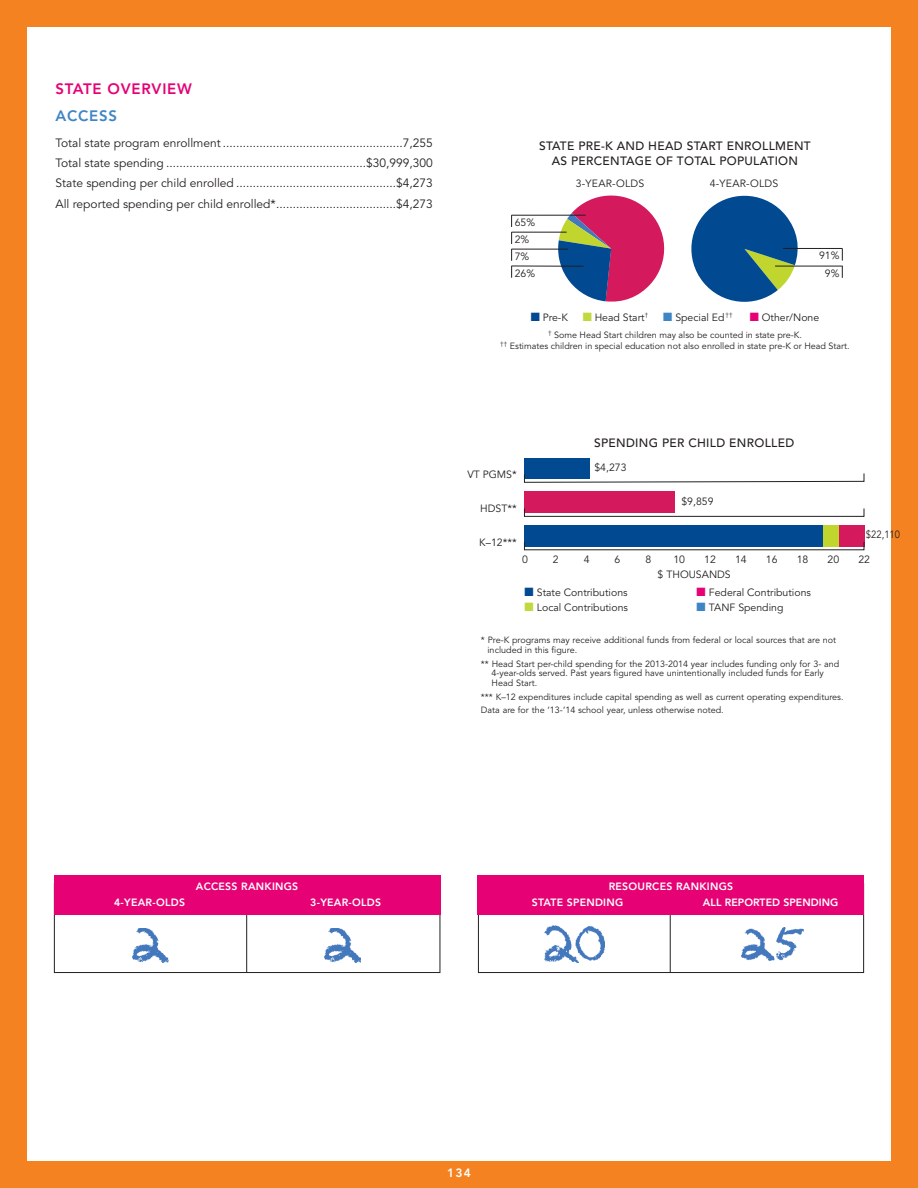
<style>
.page{position:relative;width:918px;height:1188px;background:#f58220}
.page>*{position:absolute;margin:0;border:0;box-sizing:border-box;transform-origin:0 0}
.t1{font:800 15px "Avenir";letter-spacing:.05em;color:#e60275}
.t2{font:800 15px "Avenir";letter-spacing:.05em;color:#3e85c5}
.t3{font:12px/20.4px "Avenir";color:#231f20;text-align:justify}
.t4{font:500 12px/15px "Avenir";letter-spacing:.025em;color:#231f20;text-align:center}
.t5{font:800 12px "Avenir";color:#fff}
.t6{font:10.5px/17.1px "Avenir";color:#231f20}
.t7{font:800 10.5px/16.5px "Avenir";letter-spacing:.025em;color:#fff}
.t8{font:10.5px "Avenir";letter-spacing:.025em;color:#231f20}
.t9{font:800 10.5px "Avenir";letter-spacing:.005em;color:#fff}
.t10{font:10.5px "Avenir";color:#231f20;scale:.9 1}
.t11{font:9px/9.8px "Avenir";color:#231f20}
.s1{color:#014990}
.s2{color:#c2d83f}
.s3{color:#3e85c5}
.s4{color:#e60275}
</style>
<div class="page">
<div style="left:27px;top:27px;width:864px;height:1134px;background:#fff"></div>
<div style="left:524px;top:458px;width:66px;height:21px;background:#014990"></div>
<div style="left:524px;top:492px;width:151px;height:20px;background:#d5195d"></div>
<div style="left:839px;top:526px;width:25px;height:20px;background:#d5195d"></div>
<div style="left:823px;top:526px;width:16px;height:20px;background:#c1d52f"></div>
<div style="left:524px;top:526px;width:299px;height:20px;background:#014990"></div>
<svg style="left:524px;top:473px;width:340px;height:10px"></svg>
<div style="left:524px;top:508px;width:340px;height:9px;border:1px solid #231f20"></div>
<div style="left:54px;top:883px;width:386px;height:90px;border:1px solid #231f20"></div>
<hr style="left:246px;top:886px;width:1px;height:87px;background:#231f20">
<div style="left:54px;top:875px;width:386px;height:39px;background:#e60275"></div>
<div style="left:478px;top:883px;width:386px;height:90px;border:1px solid #231f20"></div>
<hr style="left:670px;top:886px;width:1px;height:87px;background:#231f20">
<div style="left:478px;top:875px;width:386px;height:39px;background:#e60275"></div>
<img style="left:544px;top:926px;width:60px;height:36px">
<img style="left:325px;top:928px;width:36px;height:34px">
<img style="left:132px;top:928px;width:36px;height:34px">
<img style="left:742px;top:927px;width:61px;height:33px">
<svg style="left:555px;top:195px;width:110px;height:107px"></svg>
<svg style="left:691px;top:195px;width:107px;height:107px"></svg>
<hr style="left:511px;top:232px;width:56px;height:1px;background:#231f20">
<hr style="left:511px;top:215px;width:75px;height:1px;background:#231f20">
<hr style="left:512px;top:249px;width:56px;height:1px;background:#231f20">
<svg style="left:511px;top:215px;width:1px;height:63px"></svg>
<hr style="left:512px;top:266px;width:72px;height:1px;background:#231f20">
<hr style="left:775px;top:266px;width:68px;height:1px;background:#231f20">
<svg style="left:842px;top:249px;width:1px;height:29px"></svg>
<hr style="left:783px;top:248px;width:60px;height:1px;background:#231f20">
<h1 class="t1" style="left:56px;top:82px;width:138px">STATE OVERVIEW</h1>
<h1 class="t2" style="left:55px;top:109px;width:63px">ACCESS</h1>
<p class="t3" style="left:55px;top:133px;width:379px">Total state program enrollment ......................................................7,255<br>Total state spending ............................................................$30,999,300<br>State spending per child enrolled ................................................$4,273<br>All reported spending per child enrolled*....................................$4,273</p>
<h2 class="t4" style="left:539px;top:139px;width:273px">STATE PRE-K AND HEAD START ENROLLMENT<br>AS PERCENTAGE OF TOTAL POPULATION</h2>
<p class="t6" style="left:515px;top:215px;width:22px">65%</p>
<p class="t6" style="left:515px;top:231px;width:16px">2%<br>7%</p>
<p class="t6" style="left:515px;top:265px;width:22px">26%</p>
<p class="t8" style="left:576px;top:179px;width:70px">3-YEAR-OLDS</p>
<p class="t8" style="left:710px;top:179px;width:70px">4-YEAR-OLDS</p>
<p class="t6" style="left:819px;top:248px;width:22px;text-align:center">91%<br>9%</p>
<p class="t6" style="left:531px;top:310px;width:119px"><span class="s1">■</span> Pre-K <span class="s2">■</span> Head Start<sup>†</sup></p>
<p class="t6" style="left:663px;top:310px;width:71px"><span class="s3">■</span> Special Ed <sup>††</sup></p>
<p class="t6" style="left:750px;top:310px;width:71px"><span class="s4">■</span> Other/None</p>
<p class="t11" style="left:500px;top:331px;width:351px;line-height:10.5px;text-align:center"><sup>†</sup> Some Head Start children may also be counted in state pre-K.<br><sup>††</sup> Estimates children in special education not also enrolled in state pre-K or Head Start.</p>
<p class="t6" style="left:467px;top:467px;width:51px">VT PGMS*</p>
<p class="t6" style="left:480px;top:501px;width:38px">HDST**</p>
<p class="t6" style="left:479px;top:535px;width:39px">K–12***</p>
<h2 class="t4" style="left:594px;top:436px;width:202px">SPENDING PER CHILD ENROLLED</h2>
<p class="t6" style="left:594px;top:459px;width:34px">$4,273</p>
<p class="t6" style="left:681px;top:493px;width:34px">$9,859</p>
<p class="t10" style="left:866px;top:530px;width:39px">$22,110</p>
<p class="t6" style="left:522px;top:552px;width:7px">0</p>
<p class="t6" style="left:553px;top:552px;width:7px">2</p>
<p class="t6" style="left:584px;top:552px;width:7px">4</p>
<p class="t6" style="left:615px;top:552px;width:7px">6</p>
<p class="t6" style="left:645px;top:552px;width:7px">8</p>
<p class="t6" style="left:673px;top:552px;width:13px">10</p>
<p class="t6" style="left:704px;top:552px;width:13px">12</p>
<p class="t6" style="left:735px;top:552px;width:13px">14</p>
<p class="t6" style="left:766px;top:552px;width:13px">16</p>
<p class="t6" style="left:797px;top:552px;width:13px">18</p>
<p class="t6" style="left:828px;top:552px;width:13px">20</p>
<p class="t6" style="left:858px;top:552px;width:13px">22</p>
<p class="t6" style="left:524px;top:585px;width:105px"><span class="s1">■</span> State Contributions</p>
<p class="t6" style="left:524px;top:600px;width:105px"><span class="s2">■</span> Local Contributions</p>
<p class="t6" style="left:658px;top:567px;width:75px">$ THOUSANDS</p>
<p class="t6" style="left:697px;top:585px;width:116px"><span class="s4">■</span> Federal Contributions</p>
<p class="t6" style="left:697px;top:600px;width:88px"><span class="s3">■</span> TANF Spending</p>
<p class="t11" style="left:488px;top:636px;width:350px;text-indent:-7px">* Pre-K programs may receive additional funds from federal or local sources that are not included in this figure.</p>
<p class="t11" style="left:492px;top:659px;width:349px;text-indent:-11px">** Head Start per-child spending for the 2013-2014 year includes funding only for 3- and<br>4-year-olds served. Past years figured have unintentionally included funds for Early<br>Head Start.</p>
<p class="t11" style="left:481px;top:691px;width:364px;line-height:13.5px">*** K–12 expenditures include capital spending as well as current operating expenditures.<br>Data are for the ‘13-’14 school year, unless otherwise noted.</p>
<p class="t7" style="left:196px;top:879px;width:104px">ACCESS RANKINGS</p>
<p class="t7" style="left:114px;top:895px;width:72px">4-YEAR-OLDS</p>
<p class="t7" style="left:310px;top:895px;width:72px">3-YEAR-OLDS</p>
<p class="t7" style="left:532px;top:879px;width:203px;text-indent:77px">RESOURCES RANKINGS<br>STATE SPENDING</p>
<p class="t9" style="left:703px;top:898px;width:137px">ALL REPORTED SPENDING</p>
<h2 class="t5" style="left:447px;top:1168px;width:25px">134</h2>
</div>
